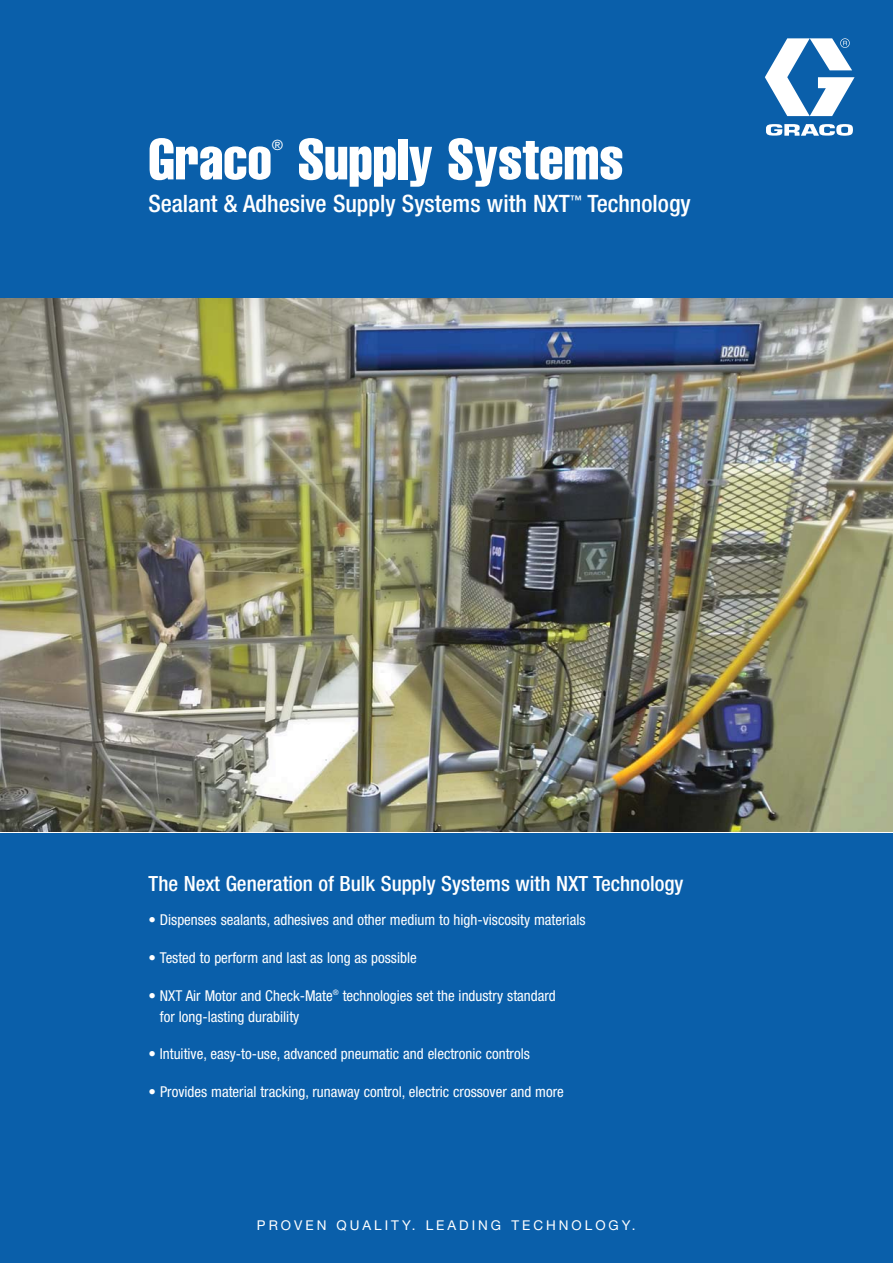
<style>
.page{position:relative;width:893px;height:1263px;background:#fff}
.page>*{position:absolute;margin:0;border:0;box-sizing:border-box;transform-origin:0 0}
.t1{font:57px "Helvetica LT Std Comp";color:#fff}
.t2{font:500 condensed 24px "Helvetica Neue LT Std";color:#fff}
.t3{font:500 condensed 21px "Helvetica Neue LT Std";color:#fff}
.t4{font:condensed 15px/21px "Helvetica Neue LT Std";color:#fff}
.t5{font:condensed 14.25px "Helvetica Neue LT Std";color:#fff}
.t6{font:13.5px "Helvetica Neue LT Std";letter-spacing:.22em;color:#fff}
</style>
<div class="page">
<div style="left:0;top:833px;width:892px;height:429px;background:#0a5faa"></div>
<img style="left:0;top:299px;width:892px;height:533px">
<div style="left:0;top:0;width:892px;height:298px;background:#0a5faa"></div>
<svg style="left:765px;top:38px;width:89px;height:98px"></svg>
<h1 class="t1" style="left:148px;top:126px;width:125px">Graco</h1>
<p class="t5" style="left:272px;top:140px;width:13px">®</p>
<h1 class="t1" style="left:298px;top:126px;width:327px">Supply Systems</h1>
<h2 class="t2" style="left:148px;top:195px;width:544px">Sealant &amp; Adhesive Supply Systems with NXT<sup>™</sup> Technology</h2>
<h3 class="t3" style="left:149px;top:876px;width:536px">The Next Generation of Bulk Supply Systems with NXT Technology</h3>
<p class="t4" style="left:149px;top:911px;width:438px">• Dispenses sealants, adhesives and other medium to high-viscosity materials</p>
<p class="t4" style="left:149px;top:948px;width:270px">• Tested to perform and last as long as possible</p>
<p class="t4" style="left:160px;top:986px;width:397px;text-indent:-11px">• NXT Air Motor and Check-Mate<sup>®</sup> technologies set the industry standard for long-lasting durability</p>
<p class="t4" style="left:149px;top:1045px;width:383px">• Intuitive, easy-to-use, advanced pneumatic and electronic controls</p>
<p class="t4" style="left:149px;top:1082px;width:417px">• Provides material tracking, runaway control, electric crossover and more</p>
<p class="t6" style="left:257px;top:1217px;width:380px">PROVEN QUALITY. LEADING TECHNOLOGY.</p>
</div>
